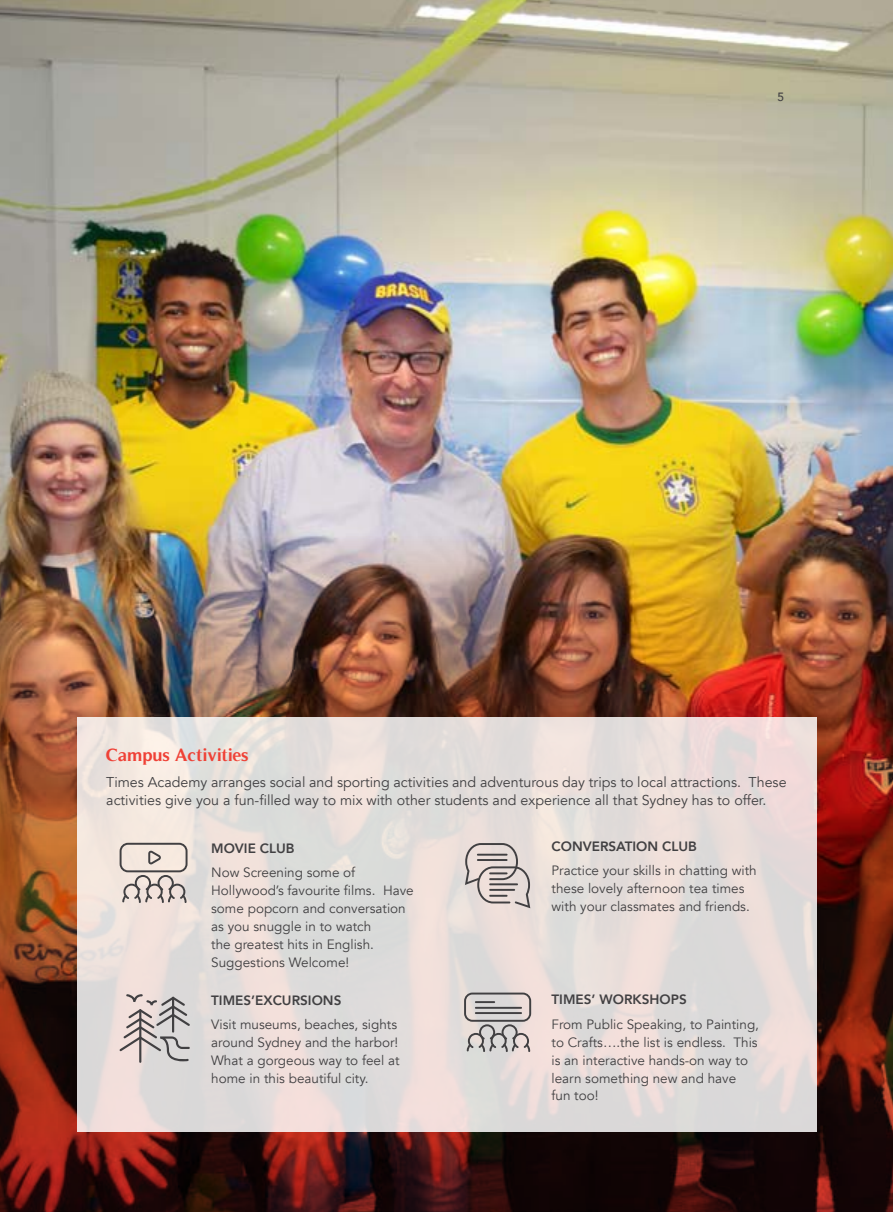
<style>
.page{position:relative;width:893px;height:1212px;background:#fff}
.page>*{position:absolute;margin:0;border:0;box-sizing:border-box;transform-origin:0 0}
.t1{font:700 18px "Timeless";color:#ef4136}
.t2{font:14.25px/18px "Avenir";color:#414042}
.t3{font:13.5px/18px "Avenir";color:#414042}
.t4{font:800 13.5px "Avenir";color:#414042}
.t5{font:500 12px "Avenir";color:#414042}
</style>
<div class="page">
<img style="left:0;top:0;width:893px;height:386px">
<img style="left:0;top:386px;width:893px;height:826px">
<svg style="left:77px;top:717px;width:739px;height:414px;background:#e5ddda"></svg>
<svg style="left:465px;top:843px;width:65px;height:65px;background:#c8bebb"></svg>
<hr style="left:139px;top:1009px;width:2px;height:54px;background:#414042">
<svg style="left:119px;top:994px;width:71px;height:67px;background:#c5bdbc"></svg>
<svg style="left:120px;top:843px;width:68px;height:60px;background:#cfc4be"></svg>
<svg style="left:464px;top:992px;width:67px;height:60px;background:#c1bbba"></svg>
<hr style="left:475px;top:1001px;width:20px;height:2px;background:#414042">
<hr style="left:475px;top:1007px;width:47px;height:2px;background:#414042">
<hr style="left:475px;top:1012px;width:47px;height:2px;background:#414042">
<hr style="left:477px;top:859px;width:31px;height:2px;background:#414042">
<p class="t5" style="left:777px;top:87px;width:8px">5</p>
<p class="t5" style="left:781px;top:90px;width:8px">5</p>
<h1 class="t1" style="left:106px;top:744px;width:144px">Campus Activities</h1>
<p class="t2" style="left:106px;top:773px;width:682px">Times Academy arranges social and sporting activities and adventurous day trips to local attractions. These activities give you a fun-filled way to mix with other students and experience all that Sydney has to offer.</p>
<p class="t4" style="left:211px;top:838px;width:85px">MOVIE CLUB</p>
<p class="t4" style="left:551px;top:835px;width:147px">CONVERSATION CLUB</p>
<p class="t3" style="left:211px;top:864px;width:204px">Now Screening some of<br>Hollywood’s favourite films. Have some popcorn and conversation as you snuggle in to watch<br>the greatest hits in English.<br>Suggestions Welcome!</p>
<p class="t3" style="left:551px;top:861px;width:207px">Practice your skills in chatting with these lovely afternoon tea times with your classmates and friends.</p>
<p class="t4" style="left:211px;top:990px;width:132px">TIMES’EXCURSIONS</p>
<p class="t4" style="left:551px;top:989px;width:137px">TIMES’ WORKSHOPS</p>
<p class="t3" style="left:211px;top:1016px;width:190px">Visit museums, beaches, sights around Sydney and the harbor!<br>What a gorgeous way to feel at home in this beautiful city.</p>
<p class="t3" style="left:551px;top:1015px;width:209px">From Public Speaking, to Painting, to Crafts….the list is endless. This is an interactive hands-on way to learn something new and have<br>fun too!</p>
</div>
